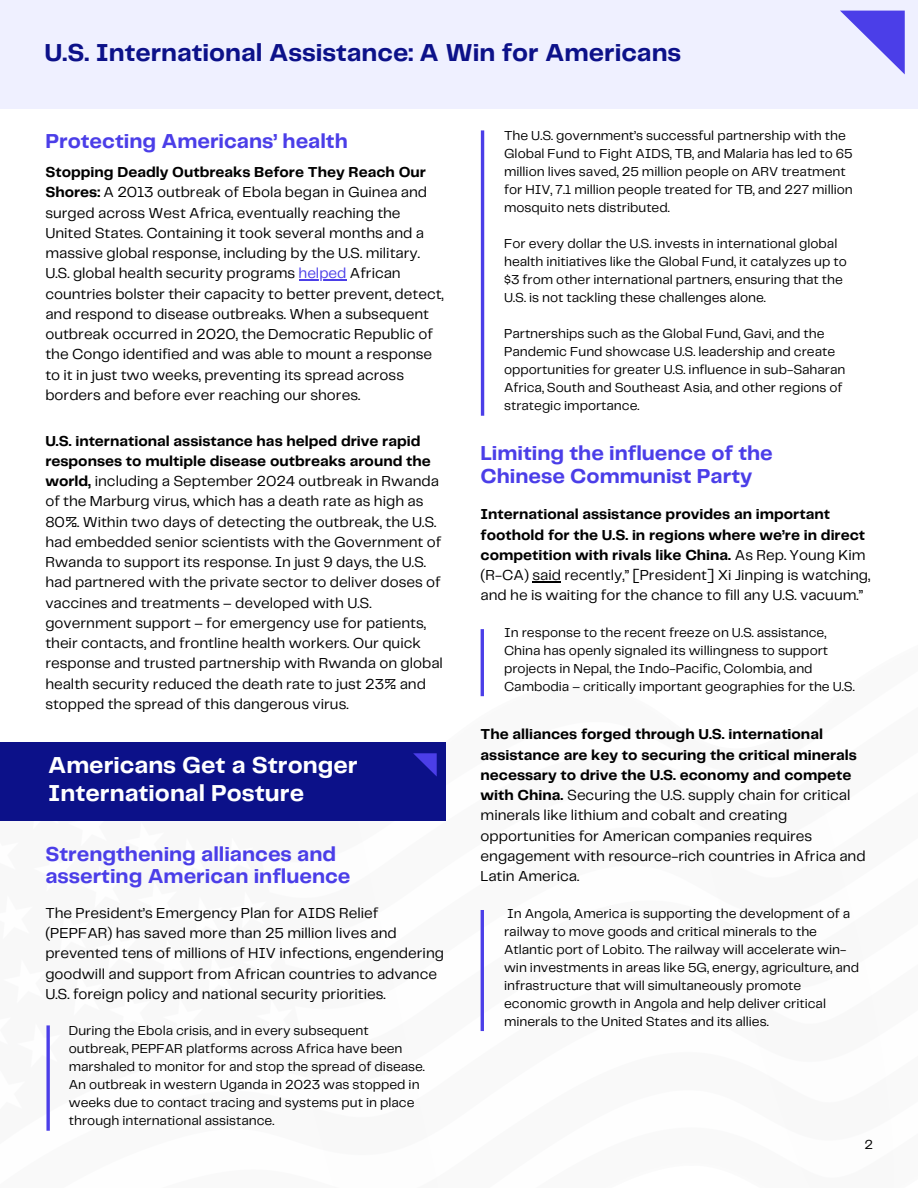
<style>
.page{position:relative;width:918px;height:1188px;background:#fff}
.page>*{position:absolute;margin:0;border:0;box-sizing:border-box;transform-origin:0 0}
.t1{font:700 25.5px "Telegraf";color:#0c1189}
.t2{font:700 24px/28.2px "Telegraf";color:#fff}
.t3{font:700 21px/22.5px "Telegraf";color:#4b3ee8}
.t4{font:15px/20.2px "Telegraf";color:#000}
.t5{font:700 15px/20.2px "Telegraf";color:#000}
.t6{font:13.5px/18px "Telegraf";color:#000}
.s1{font-weight:700}
.s2{color:#4b3ee8}
.s3{font-weight:400}
</style>
<div class="page">
<hr style="left:481px;top:130px;width:3px;height:286px;background:#4b3ee8">
<hr style="left:299px;top:280px;width:48px;height:1px;background:#4b3ee8">
<div style="left:0;top:0;width:918px;height:108px;background:#eff0ff"></div>
<svg style="left:840px;top:11px;width:65px;height:63px"></svg>
<div style="left:0;top:742px;width:445px;height:78px;background:#0c1189"></div>
<svg style="left:413px;top:753px;width:24px;height:24px"></svg>
<hr style="left:481px;top:629px;width:3px;height:67px;background:#4b3ee8">
<hr style="left:481px;top:910px;width:3px;height:121px;background:#4b3ee8">
<svg style="left:532px;top:581px;width:29px;height:1px"></svg>
<svg style="left:46px;top:1025px;width:4px;height:106px"></svg>
<h2 class="t1" style="left:45px;top:41px;width:638px">U.S. International Assistance: A Win for Americans</h2>
<p class="t3" style="left:45px;top:131px;width:304px">Protecting Americans’ health</p>
<p class="t4" style="left:45px;top:163px;width:383px"><span class="s1">Stopping Deadly Outbreaks Before They Reach Our Shores:</span> A 2013 outbreak of Ebola began in Guinea and surged across West Africa, eventually reaching the United States. Containing it took several months and a massive global response, including by the U.S. military.</p>
<p class="t4" style="left:45px;top:264px;width:357px">U.S. global health security programs <span class="s2">helped</span> African</p>
<p class="t4" style="left:45px;top:284px;width:400px">countries bolster their capacity to better prevent, detect, and respond to disease outbreaks. When a subsequent outbreak occurred in 2020, the Democratic Republic of the Congo identified and was able to mount a response to it in just two weeks, preventing its spread across borders and before ever reaching our shores.</p>
<p class="t4" style="left:45px;top:431px;width:399px"><span class="s1">U.S. international assistance has helped drive rapid responses to multiple disease outbreaks around the world,</span> including a September 2024 outbreak in Rwanda of the Marburg virus, which has a death rate as high as 80%. Within two days of detecting the outbreak, the U.S. had embedded senior scientists with the Government of Rwanda to support its response. In just 9 days, the U.S. had partnered with the private sector to deliver doses of vaccines and treatments – developed with U.S. government support – for emergency use for patients, their contacts, and frontline health workers. Our quick response and trusted partnership with Rwanda on global health security reduced the death rate to just 23% and stopped the spread of this dangerous virus.</p>
<p class="t2" style="left:48px;top:752px;width:311px">Americans Get a Stronger<br>International Posture</p>
<p class="t3" style="left:45px;top:844px;width:307px">Strengthening alliances and asserting American influence</p>
<p class="t4" style="left:45px;top:903px;width:400px">The President’s Emergency Plan for AIDS Relief (PEPFAR) has saved more than 25 million lives and prevented tens of millions of HIV infections, engendering goodwill and support from African countries to advance U.S. foreign policy and national security priorities.</p>
<h2 class="t6" style="left:69px;top:1023px;width:358px">During the Ebola crisis, and in every subsequent outbreak, PEPFAR platforms across Africa have been marshaled to monitor for and stop the spread of disease.<br>An outbreak in western Uganda in 2023 was stopped in weeks due to contact tracing and systems put in place through international assistance.</h2>
<h1 class="t6" style="left:504px;top:128px;width:350px">The U.S. government’s successful partnership with the Global Fund to Fight AIDS, TB, and Malaria has led to 65 million lives saved, 25 million people on ARV treatment for HIV, 7.1 million people treated for TB, and 227 million mosquito nets distributed.</h1>
<p class="t6" style="left:504px;top:236px;width:344px">For every dollar the U.S. invests in international global health initiatives like the Global Fund, it catalyzes up to $3 from other international partners, ensuring that the U.S. is not tackling these challenges alone.</p>
<h2 class="t6" style="left:504px;top:326px;width:343px">Partnerships such as the Global Fund, Gavi, and the Pandemic Fund showcase U.S. leadership and create opportunities for greater U.S. influence in sub-Saharan Africa, South and Southeast Asia, and other regions of strategic importance.</h2>
<p class="t3" style="left:481px;top:443px;width:294px">Limiting the influence of the<br>Chinese Communist Party</p>
<p class="t5" style="left:481px;top:505px;width:391px">International assistance provides an important foothold for the U.S. in regions where we’re in direct competition with rivals like China. <span class="s3">As Rep. Young Kim (R-CA) said recently,” [President] Xi Jinping is watching, and he is waiting for the chance to fill any U.S. vacuum.”</span></p>
<p class="t6" style="left:504px;top:624px;width:352px">In response to the recent freeze on U.S. assistance, China has openly signaled its willingness to support projects in Nepal, the Indo-Pacific, Colombia, and Cambodia – critically important geographies for the U.S.</p>
<h1 class="t4" style="left:481px;top:725px;width:387px"><span class="s1">The alliances forged through U.S. international assistance are key to securing the critical minerals necessary to drive the U.S. economy and compete with China.</span> Securing the U.S. supply chain for critical minerals like lithium and cobalt and creating opportunities for American companies requires engagement with resource-rich countries in Africa and Latin America.</h1>
<p class="t6" style="left:504px;top:905px;width:357px">In Angola, America is supporting the development of a railway to move goods and critical minerals to the Atlantic port of Lobito. The railway will accelerate win&shy;win investments in areas like 5G, energy, agriculture, and infrastructure that will simultaneously promote economic growth in Angola and help deliver critical minerals to the United States and its allies.</p>
<p class="t6" style="left:865px;top:1136px;width:10px">2</p>
</div>
